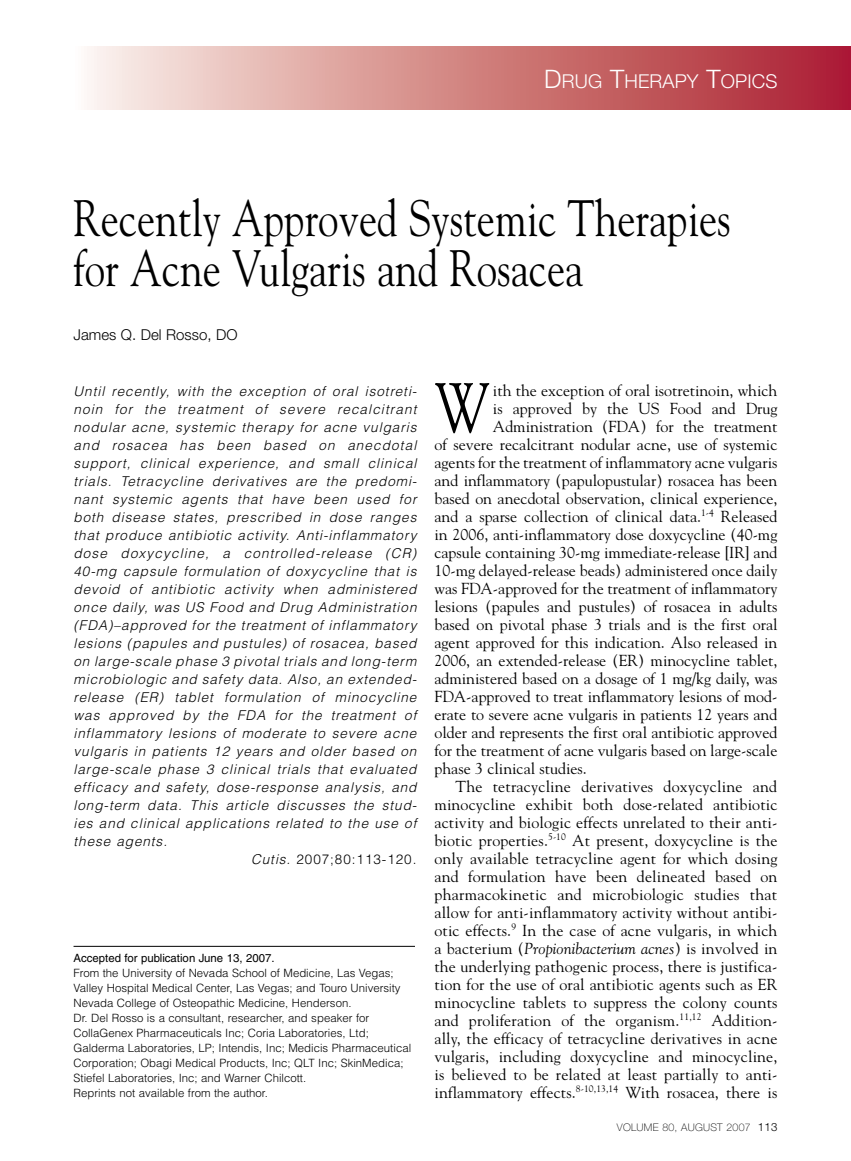
<style>
.page{position:relative;width:851px;height:1161px;background:#fff}
.page>*{position:absolute;margin:0;border:0;box-sizing:border-box;transform-origin:0 0}
.t1{font:69.6px "Goudy";color:#000;scale:.8 1}
.t2{font:51px/49.5px "Goudy";color:#000;scale:.8 1}
.t3{font:300 19.2px "Helvetica Neue";letter-spacing:.005em;color:#fff}
.t4{font:15.9px "Goudy";color:#000}
.t5{font:300 15px "Helvetica Neue";color:#000}
.t6{font:italic 300 13.5px "Helvetica";letter-spacing:.07em;color:#000}
.t7{font:300 13.5px "Helvetica";letter-spacing:.07em;color:#000}
.t8{font:300 11.4px/15px "Helvetica";color:#000}
.t9{font:11.4px "Helvetica";color:#000}
.t10{font:100 10.5px "Helvetica Neue";letter-spacing:.025em;color:#000}
.s1{font-size:25.5px}
.s2{font-style:italic}
.s3{font-weight:300;font-size:11.4px}
</style>
<div class="page">
<svg style="left:87px;top:46px;width:763px;height:64px;background:#d28586"></svg>
<hr style="left:74px;top:946px;width:341px;height:1px;background:#000">
<p class="t3" style="left:544px;top:69px;width:235px"><span class="s1">D</span>rug <span class="s1">T</span>herapy <span class="s1">T</span>opics</p>
<h2 class="t2" style="left:74px;top:192px;width:823px">Recently Approved Systemic Therapies for Acne Vulgaris and Rosacea</h2>
<p class="t5" style="left:74px;top:325px;width:165px">James Q. Del Rosso, DO</p>
<p class="t6" style="left:74px;top:383px;width:345px">Until recently, with the exception of oral isotreti-</p>
<p class="t6" style="left:74px;top:401px;width:344px">noin for the treatment of severe recalcitrant</p>
<p class="t6" style="left:74px;top:419px;width:344px">nodular acne, systemic therapy for acne vulgaris</p>
<p class="t6" style="left:74px;top:437px;width:344px">and rosacea has been based on anecdotal</p>
<p class="t6" style="left:74px;top:455px;width:344px">support, clinical experience, and small clinical</p>
<p class="t6" style="left:74px;top:473px;width:345px">trials. Tetracycline derivatives are the predomi-</p>
<p class="t6" style="left:74px;top:491px;width:344px">nant systemic agents that have been used for</p>
<p class="t6" style="left:74px;top:509px;width:344px">both disease states, prescribed in dose ranges</p>
<p class="t6" style="left:74px;top:527px;width:344px">that produce antibiotic activity. Anti-inflammatory</p>
<p class="t6" style="left:74px;top:545px;width:344px">dose doxycycline, a controlled-release (CR)</p>
<p class="t6" style="left:74px;top:563px;width:344px">40-mg capsule formulation of doxycycline that is</p>
<p class="t6" style="left:74px;top:581px;width:344px">devoid of antibiotic activity when administered</p>
<p class="t6" style="left:74px;top:599px;width:344px">once daily, was US Food and Drug Administration</p>
<p class="t6" style="left:74px;top:617px;width:344px">(FDA)–approved for the treatment of inflammatory</p>
<p class="t6" style="left:74px;top:635px;width:344px">lesions (papules and pustules) of rosacea, based</p>
<p class="t6" style="left:74px;top:653px;width:344px">on large-scale phase 3 pivotal trials and long-term</p>
<p class="t6" style="left:74px;top:671px;width:345px">microbiologic and safety data. Also, an extended-</p>
<p class="t6" style="left:74px;top:689px;width:344px">release (ER) tablet formulation of minocycline</p>
<p class="t6" style="left:74px;top:707px;width:344px">was approved by the FDA for the treatment of</p>
<p class="t6" style="left:74px;top:725px;width:344px">inflammatory lesions of moderate to severe acne</p>
<p class="t6" style="left:74px;top:743px;width:344px">vulgaris in patients 12 years and older based on</p>
<p class="t6" style="left:74px;top:761px;width:344px">large-scale phase 3 clinical trials that evaluated</p>
<p class="t6" style="left:74px;top:779px;width:344px">efficacy and safety, dose-response analysis, and</p>
<p class="t6" style="left:74px;top:797px;width:345px">long-term data. This article discusses the stud-</p>
<p class="t6" style="left:74px;top:815px;width:344px">ies and clinical applications related to the use of</p>
<p class="t6" style="left:74px;top:833px;width:95px">these agents.</p>
<p class="t7" style="left:251px;top:851px;width:167px"><span class="s2">Cutis.</span> 2007;80:113-120.</p>
<p class="t9" style="left:74px;top:951px;width:203px">Accepted for publication June 13, 2007.</p>
<p class="t8" style="left:74px;top:965px;width:339px">From the University of Nevada School of Medicine, Las Vegas; Valley Hospital Medical Center, Las Vegas; and Touro University Nevada College of Osteopathic Medicine, Henderson.<br>Dr. Del Rosso is a consultant, researcher, and speaker for CollaGenex Pharmaceuticals Inc; Coria Laboratories, Ltd; Galderma Laboratories, LP; Intendis, Inc; Medicis Pharmaceutical Corporation; Obagi Medical Products, Inc; QLT Inc; SkinMedica; Stiefel Laboratories, Inc; and Warner Chilcott.<br>Reprints not available from the author.</p>
<h1 class="t1" style="left:434px;top:365px;width:71px">W</h1>
<p class="t4" style="left:493px;top:381px;width:286px">ith the exception of oral isotretinoin, which</p>
<p class="t4" style="left:493px;top:399px;width:286px">is approved by the US Food and Drug</p>
<p class="t4" style="left:493px;top:417px;width:286px">Administration (FDA) for the treatment</p>
<p class="t4" style="left:434px;top:435px;width:344px">of severe recalcitrant nodular acne, use of systemic</p>
<p class="t4" style="left:434px;top:453px;width:344px">agents for the treatment of inflammatory acne vulgaris</p>
<p class="t4" style="left:434px;top:471px;width:344px">and inflammatory (papulopustular) rosacea has been</p>
<p class="t4" style="left:434px;top:489px;width:344px">based on anecdotal observation, clinical experience,</p>
<p class="t4" style="left:434px;top:507px;width:344px">and a sparse collection of clinical data.<sup>1-4</sup> Released</p>
<p class="t4" style="left:434px;top:525px;width:344px">in 2006, anti-inflammatory dose doxycycline (40-mg</p>
<p class="t4" style="left:434px;top:543px;width:344px">capsule containing 30-mg immediate-release [IR] and</p>
<p class="t4" style="left:434px;top:561px;width:344px">10-mg delayed-release beads) administered once daily</p>
<p class="t4" style="left:434px;top:579px;width:344px">was FDA-approved for the treatment of inflammatory</p>
<p class="t4" style="left:434px;top:597px;width:344px">lesions (papules and pustules) of rosacea in adults</p>
<p class="t4" style="left:434px;top:615px;width:344px">based on pivotal phase 3 trials and is the first oral</p>
<p class="t4" style="left:434px;top:633px;width:344px">agent approved for this indication. Also released in</p>
<p class="t4" style="left:434px;top:651px;width:344px">2006, an extended-release (ER) minocycline tablet,</p>
<p class="t4" style="left:434px;top:669px;width:344px">administered based on a dosage of 1 mg/kg daily, was</p>
<p class="t4" style="left:434px;top:687px;width:344px">FDA-approved to treat inflammatory lesions of mod-</p>
<p class="t4" style="left:434px;top:705px;width:344px">erate to severe acne vulgaris in patients 12 years and</p>
<p class="t4" style="left:434px;top:723px;width:344px">older and represents the first oral antibiotic approved</p>
<p class="t4" style="left:434px;top:741px;width:344px">for the treatment of acne vulgaris based on large-scale</p>
<p class="t4" style="left:434px;top:759px;width:154px">phase 3 clinical studies.</p>
<p class="t4" style="left:455px;top:777px;width:323px">The tetracycline derivatives doxycycline and</p>
<p class="t4" style="left:434px;top:795px;width:344px">minocycline exhibit both dose-related antibiotic</p>
<p class="t4" style="left:434px;top:813px;width:344px">activity and biologic effects unrelated to their anti-</p>
<p class="t4" style="left:434px;top:831px;width:344px">biotic properties.<sup>5-10</sup> At present, doxycycline is the</p>
<p class="t4" style="left:434px;top:849px;width:344px">only available tetracycline agent for which dosing</p>
<p class="t4" style="left:434px;top:867px;width:344px">and formulation have been delineated based on</p>
<p class="t4" style="left:434px;top:885px;width:344px">pharmacokinetic and microbiologic studies that</p>
<p class="t4" style="left:434px;top:903px;width:344px">allow for anti-inflammatory activity without antibi-</p>
<p class="t4" style="left:434px;top:921px;width:344px">otic effects.<sup>9</sup> In the case of acne vulgaris, in which</p>
<p class="t4" style="left:434px;top:939px;width:344px">a bacterium (<span class="s2">Propionibacterium acnes</span>) is involved in</p>
<p class="t4" style="left:434px;top:957px;width:344px">the underlying pathogenic process, there is justifica-</p>
<p class="t4" style="left:434px;top:975px;width:344px">tion for the use of oral antibiotic agents such as ER</p>
<p class="t4" style="left:434px;top:993px;width:344px">minocycline tablets to suppress the colony counts</p>
<p class="t4" style="left:434px;top:1011px;width:344px">and proliferation of the organism.<sup>11,12</sup> Addition-</p>
<p class="t4" style="left:434px;top:1029px;width:344px">ally, the efficacy of tetracycline derivatives in acne</p>
<p class="t4" style="left:434px;top:1047px;width:344px">vulgaris, including doxycycline and minocycline,</p>
<p class="t4" style="left:434px;top:1065px;width:344px">is believed to be related at least partially to anti-</p>
<p class="t4" style="left:434px;top:1083px;width:344px">inflammatory effects.<sup>8-10,13,14</sup> With rosacea, there is</p>
<p class="t10" style="left:617px;top:1122px;width:162px">VOLUME 80, AUGUST 2007 <span class="s3">113</span></p>
</div>
